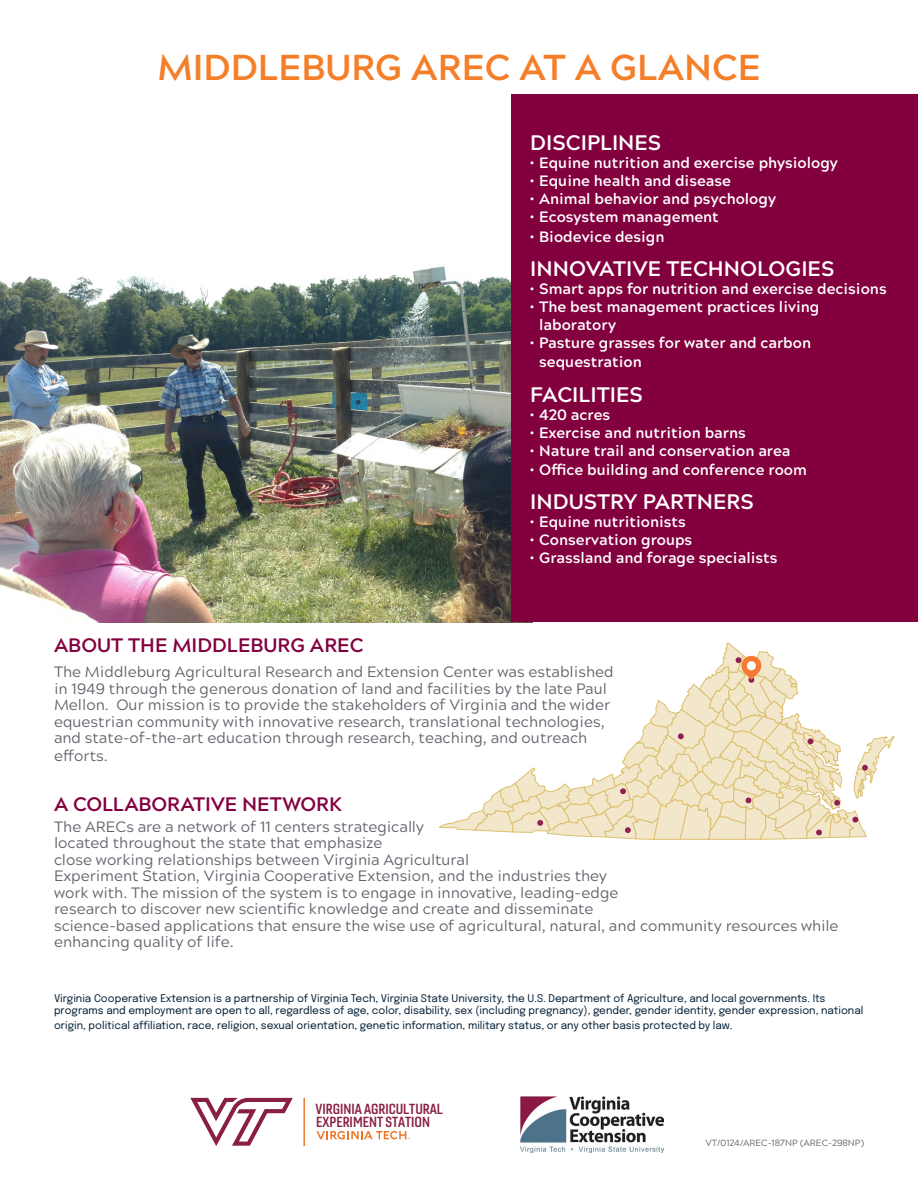
<style>
.page{position:relative;width:918px;height:1188px;background:#fff}
.page>*{position:absolute;margin:0;border:0;box-sizing:border-box;transform-origin:0 0}
.t1{font:700 36px "Acherus Grotesque";color:#f57e29}
.t2{font:700 21px "Acherus Grotesque";color:#fff}
.t3{font:700 19.5px "Acherus Grotesque";color:#83003f}
.t4{font:15px/16.5px "Acherus Grotesque";color:#5f636a}
.t5{font:700 15px/18px "Acherus Grotesque";color:#fff}
.t6{font:14.25px/13.2px "Gineso Con Dem";color:#891f41}
.t7{font:10.5px/12.6px "Epilogue";color:#001d34}
.t8{font:9px "Acherus Grotesque";color:#5f636a}
</style>
<div class="page">
<img style="left:0;top:266px;width:511px;height:356px">
<svg style="left:438px;top:643px;width:456px;height:197px"></svg>
<div style="left:747px;top:661px;width:9px;height:9px;background:#fff;border-radius:50%"></div>
<svg style="left:190px;top:1098px;width:103px;height:48px"></svg>
<hr style="left:303px;top:1098px;width:2px;height:48px;background:#ec7624">
<svg style="left:317px;top:1131px;width:93px;height:8px"></svg>
<img style="left:520px;top:1096px;width:143px;height:56px">
<div style="left:511px;top:94px;width:407px;height:528px;background:#83003f"></div>
<p class="t1" style="left:157px;top:37px;width:605px">MIDDLEBURG AREC AT A GLANCE</p>
<p class="t2" style="left:530px;top:125px;width:133px">DISCIPLINES</p>
<p class="t5" style="left:530px;top:153px;width:309px">• Equine nutrition and exercise physiology</p>
<p class="t5" style="left:530px;top:171px;width:202px">• Equine health and disease</p>
<p class="t5" style="left:530px;top:189px;width:247px">• Animal behavior and psychology</p>
<p class="t5" style="left:530px;top:207px;width:190px">• Ecosystem management</p>
<p class="t5" style="left:530px;top:227px;width:136px">• Biodevice design</p>
<p class="t2" style="left:530px;top:251px;width:306px">INNOVATIVE TECHNOLOGIES</p>
<p class="t5" style="left:530px;top:279px;width:358px">• Smart apps for nutrition and exercise decisions</p>
<p class="t5" style="left:539px;top:297px;width:282px;text-indent:-9px">• The best management practices living laboratory</p>
<p class="t5" style="left:539px;top:332px;width:273px;line-height:19.5px;text-indent:-9px">• Pasture grasses for water and carbon sequestration</p>
<p class="t2" style="left:530px;top:376px;width:114px">FACILITIES</p>
<p class="t5" style="left:530px;top:405px;width:82px">• 420 acres</p>
<p class="t5" style="left:530px;top:423px;width:217px">• Exercise and nutrition barns</p>
<p class="t5" style="left:530px;top:441px;width:262px">• Nature trail and conservation area</p>
<p class="t5" style="left:530px;top:460px;width:278px">• Office building and conference room</p>
<p class="t2" style="left:530px;top:484px;width:225px">INDUSTRY PARTNERS</p>
<p class="t5" style="left:530px;top:512px;width:157px">• Equine nutritionists</p>
<p class="t5" style="left:530px;top:530px;width:164px">• Conservation groups</p>
<p class="t5" style="left:530px;top:548px;width:249px">• Grassland and forage specialists</p>
<p class="t3" style="left:54px;top:628px;width:311px">ABOUT THE MIDDLEBURG AREC</p>
<p class="t4" style="left:54px;top:663px;width:561px">The Middleburg Agricultural Research and Extension Center was established in 1949 through the generous donation of land and facilities by the late Paul Mellon. Our mission is to provide the stakeholders of Virginia and the wider equestrian community with innovative research, translational technologies, and state-of-the-art education through research, teaching, and outreach</p>
<p class="t4" style="left:54px;top:747px;width:55px">efforts.</p>
<p class="t3" style="left:54px;top:787px;width:290px">A COLLABORATIVE NETWORK</p>
<p class="t4" style="left:54px;top:818px;width:786px">The ARECs are a network of 11 centers strategically<br>located throughout the state that emphasize<br>close working relationships between Virginia Agricultural<br>Experiment Station, Virginia Cooperative Extension, and the industries they<br>work with. The mission of the system is to engage in innovative, leading-edge<br>research to discover new scientific knowledge and create and disseminate<br>science-based applications that ensure the wise use of agricultural, natural, and community resources while enhancing quality of life.</p>
<p class="t7" style="left:54px;top:991px;width:811px">Virginia Cooperative Extension is a partnership of Virginia Tech, Virginia State University, the U.S. Department of Agriculture, and local governments. Its programs and employment are open to all, regardless of age, color, disability, sex (including pregnancy), gender, gender identity, gender expression, national</p>
<p class="t7" style="left:54px;top:1019px;width:680px">origin, political affiliation, race, religion, sexual orientation, genetic information, military status, or any other basis protected by law.</p>
<p class="t6" style="left:316px;top:1102px;width:129px">VIRGINIA AGRICULTURAL<br>EXPERIMENT STATION</p>
<p class="t8" style="left:705px;top:1135px;width:160px">VT/0124/AREC-187NP (AREC-298NP)</p>
</div>
